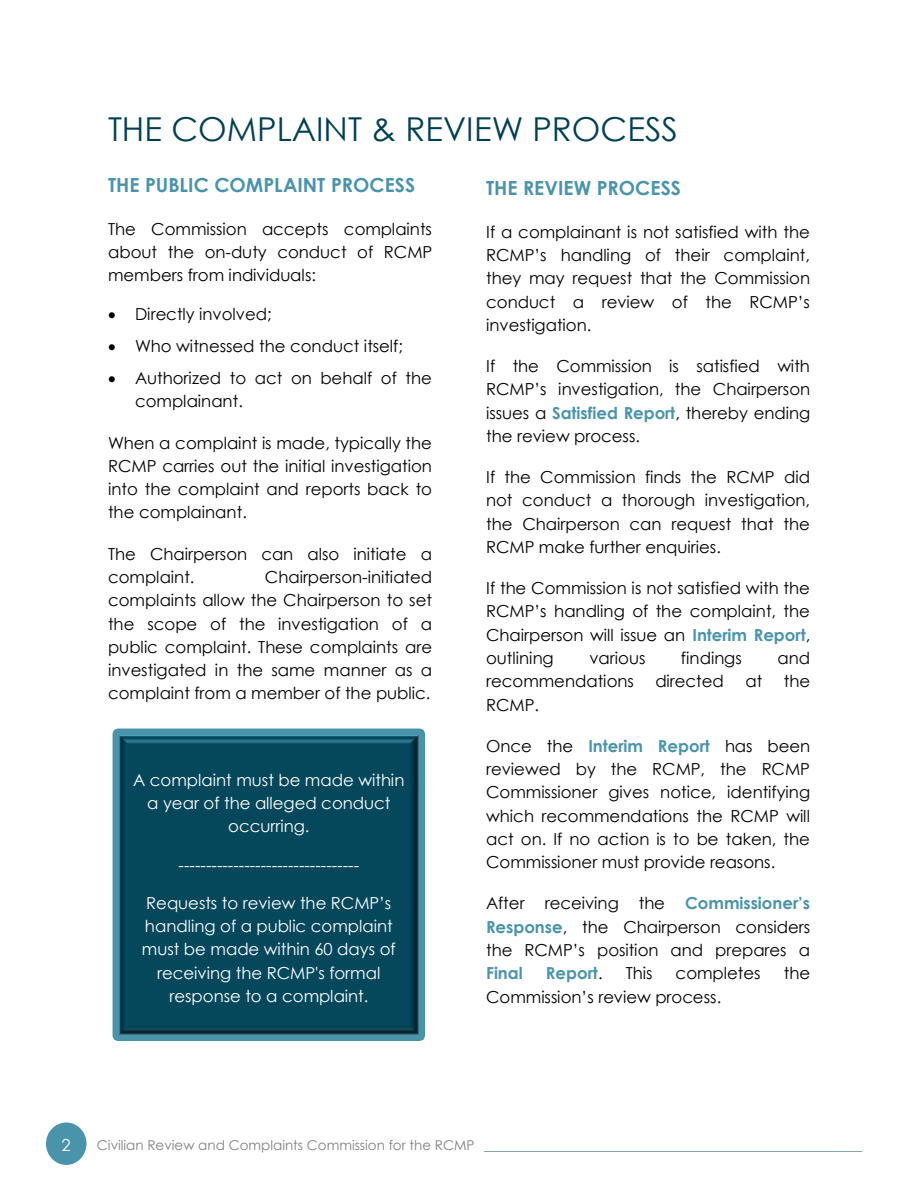
<style>
.page{position:relative;width:918px;height:1188px;background:#fff}
.page>*{position:absolute;margin:0;border:0;box-sizing:border-box;transform-origin:0 0}
.t1{font:33px "Century Gothic";color:#004054}
.t2{font:700 19.5px "Century Gothic";color:#4994ab}
.t3{font:16.5px/23.2px "Century Gothic";color:#000;text-align:justify}
.t4{font:16.5px/23.2px "Century Gothic";color:#fff;text-align:center}
.t5{font:700 16.5px "Century Gothic";color:#4994ab}
.t6{font:16.5px "Century Gothic";color:#fff}
.t7{font:13.5px "Century Gothic";color:#808080}
.s1{font-weight:700;color:#4994ab}
.s2{font-weight:400;color:#000}
</style>
<div class="page">
<img style="left:113px;top:729px;width:312px;height:312px">
<div style="left:46px;top:1122px;width:41px;height:43px;background:#4994ab;border-radius:50%"></div>
<hr style="left:484px;top:1151px;width:378px;height:1px;background:#0e4e5f">
<h1 class="t1" style="left:108px;top:108px;width:572px">THE COMPLAINT &amp; REVIEW PROCESS</h1>
<h2 class="t2" style="left:108px;top:173px;width:309px">THE PUBLIC COMPLAINT PROCESS</h2>
<h3 class="t3" style="left:108px;top:217px;width:326px">The Commission accepts complaints about the on-duty conduct of RCMP members from individuals:</h3>
<h3 class="t3" style="left:108px;top:301px;width:165px">• Directly involved;</h3>
<h3 class="t3" style="left:108px;top:334px;width:296px">• Who witnessed the conduct itself;</h3>
<h3 class="t3" style="left:135px;top:366px;width:299px;text-indent:-27px">• Authorized to act on behalf of the complainant.</h3>
<p class="t3" style="left:108px;top:430px;width:326px">When a complaint is made, typically the RCMP carries out the initial investigation into the complaint and reports back to the complainant.</p>
<p class="t3" style="left:108px;top:541px;width:326px">The Chairperson can also initiate a complaint.</p>
<h2 class="t2" style="left:486px;top:176px;width:196px">THE REVIEW PROCESS</h2>
<p class="t3" style="left:486px;top:220px;width:326px">If a complainant is not satisfied with the RCMP’s handling of their complaint, they may request that the Commission conduct a review of the RCMP’s investigation.</p>
<p class="t3" style="left:486px;top:354px;width:326px">If the Commission is satisfied with RCMP’s investigation, the Chairperson issues a <span class="s1">Satisfied Report</span>, thereby ending the review process.</p>
<p class="t3" style="left:486px;top:465px;width:326px">If the Commission finds the RCMP did not conduct a thorough investigation, the Chairperson can request that the RCMP make further enquiries.</p>
<p class="t3" style="left:486px;top:576px;width:326px">If the Commission is not satisfied with the RCMP’s handling of the complaint, the Chairperson will issue an <span class="s1">Interim Report</span>, outlining</p>
<p class="t3" style="left:108px;top:565px;width:326px;text-indent:157px">Chairperson-initiated complaints allow the Chairperson to set the scope of the investigation of a public complaint. These complaints are investigated in the same manner as a complaint from a member of the public.</p>
<p class="t3" style="left:589px;top:646px;width:58px">various</p>
<p class="t3" style="left:681px;top:646px;width:62px">findings</p>
<p class="t3" style="left:778px;top:646px;width:34px">and</p>
<p class="t3" style="left:486px;top:669px;width:149px">recommendations</p>
<p class="t3" style="left:655px;top:669px;width:70px">directed</p>
<p class="t3" style="left:745px;top:669px;width:18px">at</p>
<p class="t3" style="left:784px;top:669px;width:28px">the</p>
<p class="t3" style="left:486px;top:692px;width:55px">RCMP.</p>
<p class="t3" style="left:486px;top:734px;width:326px">Once the <span class="s1">Interim Report</span> has been reviewed by the RCMP, the RCMP Commissioner gives notice, identifying which recommendations the RCMP will act on. If no action is to be taken, the Commissioner must provide reasons.</p>
<p class="t3" style="left:486px;top:891px;width:326px">After receiving the <span class="s1">Commissioner’s Response</span>, the Chairperson considers the RCMP’s position and prepares a <span class="s1">Final</span></p>
<p class="t4" style="left:133px;top:768px;width:273px">A complaint must be made within a year of the alleged conduct occurring.</p>
<p class="t4" style="left:179px;top:852px;width:182px">---------------------------------</p>
<p class="t4" style="left:142px;top:891px;width:255px">Requests to review the RCMP’s handling of a public complaint must be made within 60 days of receiving the RCMP's formal response to a complaint.</p>
<p class="t5" style="left:546px;top:963px;width:58px">Report<span class="s2">.</span></p>
<p class="t3" style="left:626px;top:961px;width:28px">This</p>
<p class="t3" style="left:676px;top:961px;width:87px">completes</p>
<p class="t3" style="left:784px;top:961px;width:28px">the</p>
<p class="t3" style="left:486px;top:984px;width:237px">Commission’s review process.</p>
<p class="t6" style="left:62px;top:1133px;width:11px">2</p>
<p class="t7" style="left:97px;top:1136px;width:379px">Civilian Review and Complaints Commission for the RCMP</p>
</div>
